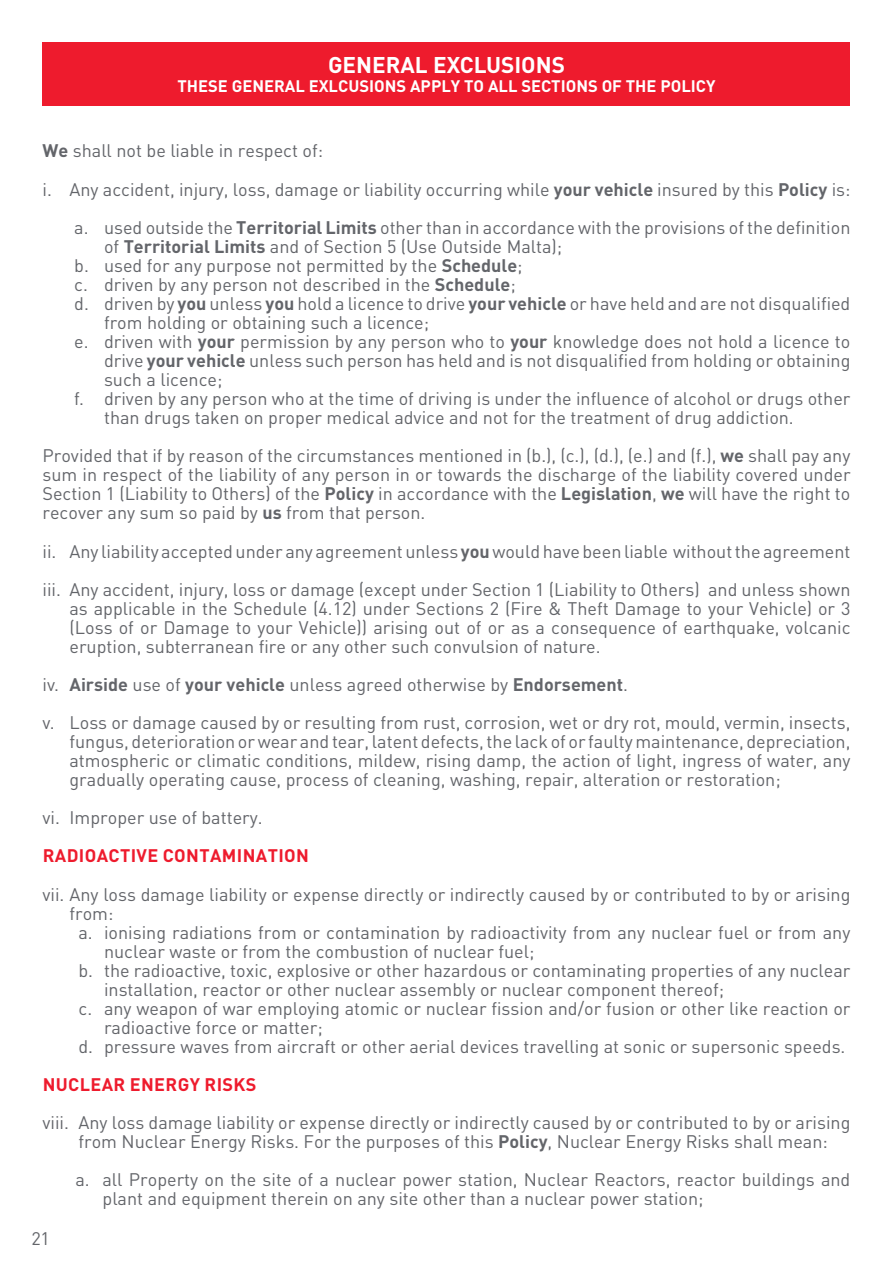
<style>
.page{position:relative;width:893px;height:1263px;background:#fff}
.page>*{position:absolute;margin:0;border:0;box-sizing:border-box;transform-origin:0 0}
.TOC_White_Titles{font:700 22.5px "DIN Pro";color:#fff}
.Paragraph_Style_1_grey{font:18px/19px "DIN Pro";color:#63656a}
.Paragraph_Style_1_grey-2{font:700 18px "DIN Pro";letter-spacing:.02em;color:#ee1b2d}
.White_Title_non_TOC{font:700 16.5px "DIN Pro";color:#fff}
.s1{font-weight:700}
</style>
<div class="page">
<div style="left:43px;top:43px;width:807px;height:63px;background:#ee1b2d"></div>
<p class="TOC_White_Titles" style="left:328px;top:46px;width:238px">GENERAL EXCLUSIONS</p>
<p class="White_Title_non_TOC" style="left:177px;top:73px;width:540px">THESE GENERAL EXLCUSIONS APPLY TO ALL SECTIONS OF THE POLICY</p>
<p class="Paragraph_Style_1_grey" style="left:43px;top:140px;width:282px"><span class="s1">We</span> shall not be liable in respect of:</p>
<p class="Paragraph_Style_1_grey" style="left:43px;top:178px;width:809px">i. Any accident, injury, loss, damage or liability occurring while <span class="s1">your vehicle</span> insured by this <span class="s1">Policy</span> is:</p>
<p class="Paragraph_Style_1_grey" style="left:104px;top:216px;width:748px;text-indent:-30px">a. used outside the <span class="s1">Territorial Limits</span> other than in accordance with the provisions of the definition of <span class="s1">Territorial Limits</span> and of Section 5 (Use Outside Malta);</p>
<p class="Paragraph_Style_1_grey" style="left:74px;top:254px;width:450px">b. used for any purpose not permitted by the <span class="s1">Schedule</span>;</p>
<p class="Paragraph_Style_1_grey" style="left:74px;top:273px;width:443px">c. driven by any person not described in the <span class="s1">Schedule</span>;</p>
<p class="Paragraph_Style_1_grey" style="left:104px;top:292px;width:748px;text-indent:-30px">d. driven by <span class="s1">you</span> unless <span class="s1">you</span> hold a licence to drive <span class="s1">your vehicle</span> or have held and are not disqualified from holding or obtaining such a licence;</p>
<p class="Paragraph_Style_1_grey" style="left:104px;top:330px;width:748px;text-align:justify;text-indent:-30px">e. driven with <span class="s1">your</span> permission by any person who to <span class="s1">your</span> knowledge does not hold a licence to drive <span class="s1">your vehicle</span> unless such person has held and is not disqualified from holding or obtaining such a licence;</p>
<p class="Paragraph_Style_1_grey" style="left:104px;top:387px;width:748px;text-indent:-30px">f. driven by any person who at the time of driving is under the influence of alcohol or drugs other than drugs taken on proper medical advice and not for the treatment of drug addiction.</p>
<p class="Paragraph_Style_1_grey" style="left:43px;top:444px;width:810px;text-align:justify">Provided that if by reason of the circumstances mentioned in (b.), (c.), (d.), (e.) and (f.), <span class="s1">we</span> shall pay any sum in respect of the liability of any person in or towards the discharge of the liability covered under Section 1 (Liability to Others) of the <span class="s1">Policy</span> in accordance with the <span class="s1">Legislation</span>, <span class="s1">we</span> will have the right to recover any sum so paid by <span class="s1">us</span> from that person.</p>
<p class="Paragraph_Style_1_grey" style="left:43px;top:540px;width:809px">ii. Any liability accepted under any agreement unless <span class="s1">you</span> would have been liable without the agreement</p>
<p class="Paragraph_Style_1_grey" style="left:70px;top:578px;width:782px;text-align:justify;text-indent:-27px">iii. Any accident, injury, loss or damage (except under Section 1 (Liability to Others) and unless shown as applicable in the Schedule (4.12) under Sections 2 (Fire &amp; Theft Damage to your Vehicle) or 3 (Loss of or Damage to your Vehicle)) arising out of or as a consequence of earthquake, volcanic eruption, subterranean fire or any other such convulsion of nature.</p>
<p class="Paragraph_Style_1_grey" style="left:43px;top:673px;width:587px">iv. <span class="s1">Airside</span> use of <span class="s1">your vehicle</span> unless agreed otherwise by <span class="s1">Endorsement</span>.</p>
<p class="Paragraph_Style_1_grey" style="left:70px;top:711px;width:782px;text-align:justify;text-indent:-27px">v. Loss or damage caused by or resulting from rust, corrosion, wet or dry rot, mould, vermin, insects, fungus, deterioration or wear and tear, latent defects, the lack of or faulty maintenance, depreciation, atmospheric or climatic conditions, mildew, rising damp, the action of light, ingress of water, any gradually operating cause, process of cleaning, washing, repair, alteration or restoration;</p>
<p class="Paragraph_Style_1_grey" style="left:43px;top:806px;width:222px">vi. Improper use of battery.</p>
<p class="Paragraph_Style_1_grey-2" style="left:43px;top:841px;width:268px">RADIOACTIVE CONTAMINATION</p>
<p class="Paragraph_Style_1_grey" style="left:70px;top:883px;width:782px;text-indent:-27px">vii. Any loss damage liability or expense directly or indirectly caused by or contributed to by or arising from:</p>
<p class="Paragraph_Style_1_grey" style="left:104px;top:921px;width:748px;text-indent:-26px">a. ionising radiations from or contamination by radioactivity from any nuclear fuel or from any nuclear waste or from the combustion of nuclear fuel;</p>
<p class="Paragraph_Style_1_grey" style="left:104px;top:959px;width:748px;text-indent:-26px">b. the radioactive, toxic, explosive or other hazardous or contaminating properties of any nuclear installation, reactor or other nuclear assembly or nuclear component thereof;</p>
<p class="Paragraph_Style_1_grey" style="left:104px;top:997px;width:748px;text-indent:-26px">c. any weapon of war employing atomic or nuclear fission and/or fusion or other like reaction or radioactive force or matter;</p>
<p class="Paragraph_Style_1_grey" style="left:79px;top:1035px;width:768px">d. pressure waves from aircraft or other aerial devices travelling at sonic or supersonic speeds.</p>
<p class="Paragraph_Style_1_grey-2" style="left:43px;top:1069px;width:215px">NUCLEAR ENERGY RISKS</p>
<p class="Paragraph_Style_1_grey" style="left:79px;top:1111px;width:773px;text-indent:-36px">viii. Any loss damage liability or expense directly or indirectly caused by or contributed to by or arising from Nuclear Energy Risks. For the purposes of this <span class="s1">Policy</span>, Nuclear Energy Risks shall mean:</p>
<p class="Paragraph_Style_1_grey" style="left:103px;top:1168px;width:749px;text-indent:-27px">a. all Property on the site of a nuclear power station, Nuclear Reactors, reactor buildings and plant and equipment therein on any site other than a nuclear power station;</p>
<p class="Paragraph_Style_1_grey" style="left:31px;top:1227px;width:20px">21</p>
</div>
